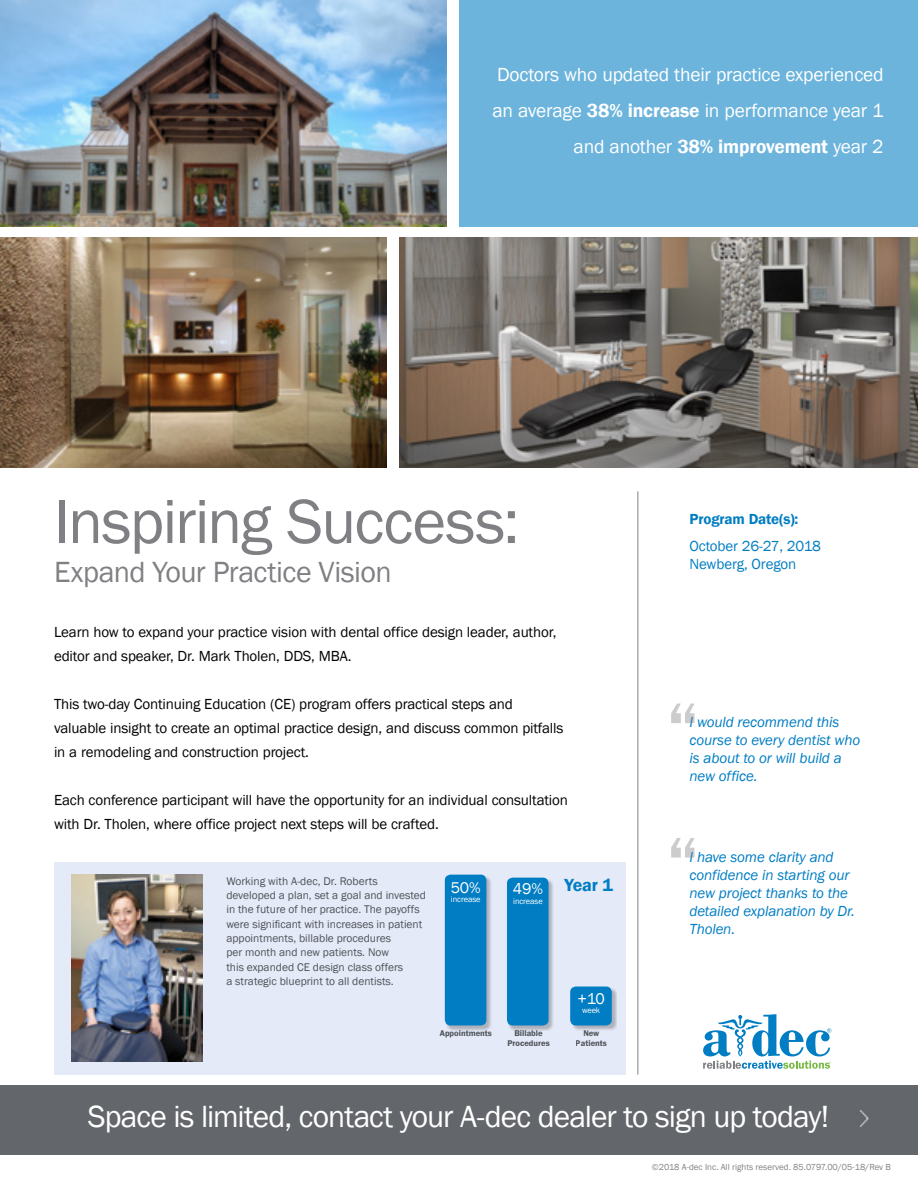
<style>
.page{position:relative;width:918px;height:1188px;background:#fff}
.page>*{position:absolute;margin:0;border:0;box-sizing:border-box;transform-origin:0 0}
.t1{font:600 72px/134.4px "Franklin Gothic";color:#807f83}
.t2{font:64.5px "Franklin Gothic";letter-spacing:-.025em;color:#807f83}
.t3{font:31.5px "Franklin Gothic";letter-spacing:-.03em;color:#fff}
.t4{font:30px "Franklin Gothic";letter-spacing:-.02em;color:#807f83}
.t5{font:19.5px/36px "Franklin Gothic";letter-spacing:-.01em;color:#fff;text-align:right}
.t6{font:600 18px "Franklin Gothic";color:#007dc3}
.t7{font:16.05px "Franklin Gothic";color:#fff}
.t8{font:15px/24px "Franklin Gothic";letter-spacing:-.01em;color:#000}
.t9{font:italic 15px/18px "Franklin Gothic";letter-spacing:-.01em;color:#007dc3}
.t10{font:15px/18px "Franklin Gothic";letter-spacing:-.01em;color:#007dc3}
.t11{font:600 15px "Franklin Gothic";letter-spacing:-.01em;color:#007dc3}
.t12{font:11.4px/14.2px "Franklin Gothic";color:#58595b}
.t13{font:9px "Franklin Gothic";color:#808285}
.t14{font:600 8.55px/10.2px "Franklin Gothic";color:#58595b;text-align:center}
.t15{font:8.4px "Franklin Gothic";letter-spacing:-.01em;color:#fff}
.s1{font-weight:600}
</style>
<div class="page">
<hr style="left:638px;top:491px;width:1px;height:584px;background:#808285">
<svg style="left:703px;top:1014px;width:128px;height:55px"></svg>
<div style="left:459px;top:0;width:459px;height:227px;background:#6cb4dc"></div>
<div style="left:0;top:1085px;width:918px;height:70px;background:#63666a"></div>
<img style="left:400px;top:238px;width:518px;height:229px">
<div style="left:54px;top:862px;width:572px;height:213px;background:#e4eaf7"></div>
<div style="left:507px;top:878px;width:47px;height:153px;background:#000;opacity:.25"></div>
<div style="left:507px;top:878px;width:42px;height:148px;background:#007dc3;border-radius:6px"></div>
<div style="left:445px;top:875px;width:47px;height:156px;background:#000;opacity:.25"></div>
<div style="left:445px;top:875px;width:41px;height:151px;background:#007dc3;border-radius:6px"></div>
<div style="left:571px;top:987px;width:46px;height:43px;background:#000;opacity:.25"></div>
<div style="left:570px;top:987px;width:42px;height:39px;background:#007dc3;border-radius:6px"></div>
<img style="left:71px;top:874px;width:132px;height:187px">
<img style="left:0;top:0;width:446px;height:227px">
<img style="left:0;top:238px;width:387px;height:229px">
<img style="left:859px;top:1110px;width:10px;height:17px">
<h3 class="t5" style="left:493px;top:57px;width:393px">Doctors who updated their practice experienced an average <span class="s1">38% increase</span> in performance year 1 and another <span class="s1">38% improvement</span> year 2</h3>
<h2 class="t2" style="left:54px;top:481px;width:467px">Inspiring Success:</h2>
<h3 class="t4" style="left:54px;top:553px;width:339px">Expand Your Practice Vision</h3>
<p class="t8" style="left:54px;top:620px;width:504px">Learn how to expand your practice vision with dental office design leader, author, editor and speaker, Dr. Mark Tholen, DDS, MBA.</p>
<p class="t8" style="left:54px;top:692px;width:511px">This two-day Continuing Education (CE) program offers practical steps and valuable insight to create an optimal practice design, and discuss common pitfalls in a remodeling and construction project.</p>
<p class="t8" style="left:54px;top:788px;width:515px">Each conference participant will have the opportunity for an individual consultation with Dr. Tholen, where office project next steps will be crafted.</p>
<p class="t12" style="left:226px;top:874px;width:201px">Working with A-dec, Dr. Roberts developed a plan, set a goal and invested in the future of her practice. The payoffs were significant with increases in patient appointments, billable procedures<br>per month and new patients. Now<br>this expanded CE design class offers<br>a strategic blueprint to all dentists.</p>
<p class="t7" style="left:513px;top:879px;width:32px">49%</p>
<p class="t7" style="left:451px;top:878px;width:32px">50%</p>
<p class="t15" style="left:451px;top:894px;width:31px">increase</p>
<p class="t15" style="left:513px;top:896px;width:31px">increase</p>
<p class="t6" style="left:564px;top:874px;width:50px">Year 1</p>
<p class="t7" style="left:577px;top:989px;width:29px">+10</p>
<p class="t15" style="left:582px;top:1005px;width:20px">week</p>
<p class="t14" style="left:440px;top:1028px;width:54px">Appointments</p>
<p class="t14" style="left:507px;top:1028px;width:44px">Billable<br>Procedures</p>
<p class="t14" style="left:576px;top:1028px;width:33px">New<br>Patients</p>
<p class="t11" style="left:690px;top:510px;width:110px">Program Date(s):</p>
<p class="t10" style="left:690px;top:537px;width:133px">October 26-27, 2018<br>Newberg, Oregon</p>
<h1 class="t1" style="left:667px;top:661px;width:33px">“ “</h1>
<p class="t9" style="left:690px;top:713px;width:172px">I would recommend this course to every dentist who is about to or will build a new office.</p>
<p class="t9" style="left:690px;top:848px;width:167px">I have some clarity and confidence in starting our new project thanks to the detailed explanation by Dr.<br>Tholen.</p>
<h3 class="t3" style="left:88px;top:1097px;width:743px">Space is limited, contact your A-dec dealer to sign up today!</h3>
<p class="t13" style="left:652px;top:1162px;width:241px">©2018 A-dec Inc. All rights reserved. 85.0797.00/05-18/Rev B</p>
</div>
